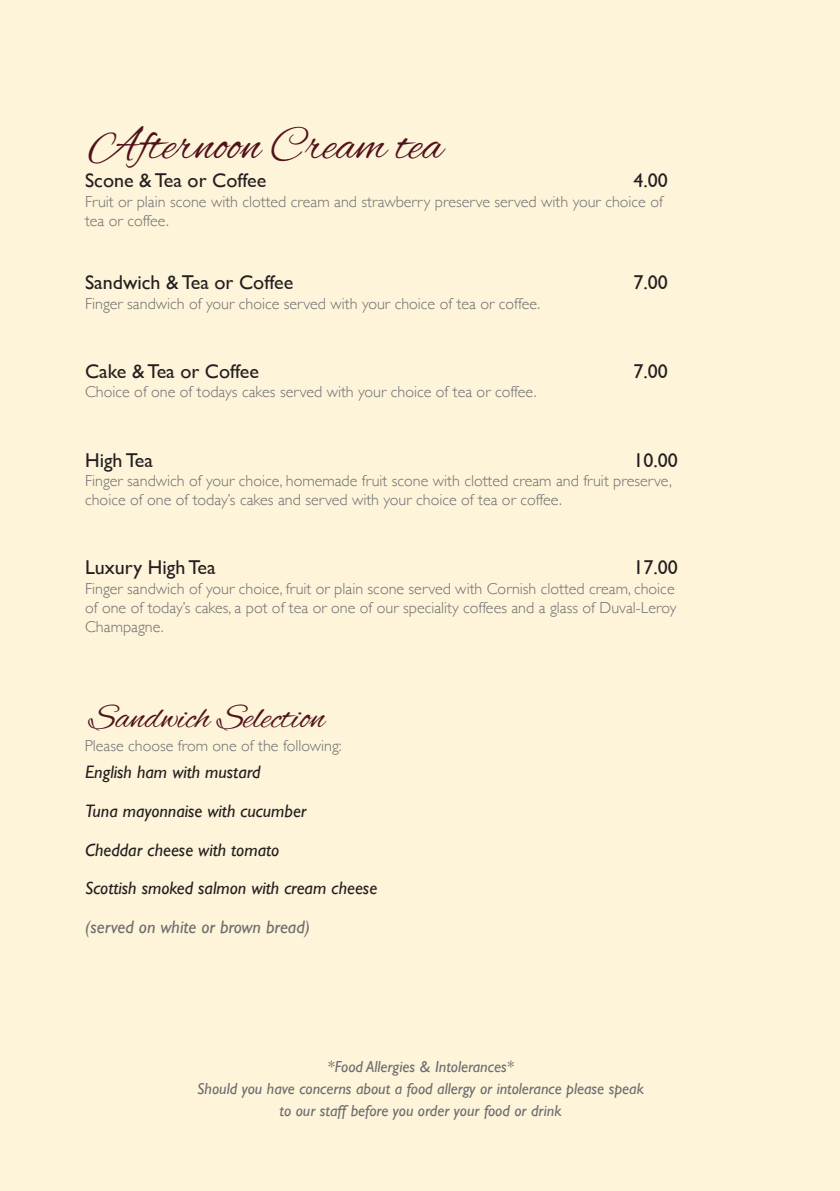
<style>
.page{position:relative;width:840px;height:1191px;background:#fff}
.page>*{position:absolute;margin:0;border:0;box-sizing:border-box;transform-origin:0 0}
.t1{font:48px "Alex Brush";color:#51121c}
.t2{font:36px "Alex Brush";color:#51121c}
.Cocktails{font:20px "Gill Sans";color:#231f20}
.Cocktails-2{font:italic 18px "Gill Sans";color:#231f20}
.Cocktail_List_Ingred{font:italic 18px "Gill Sans";color:#6c6d70}
.Cocktail_List_Ingred-2{font:300 16px/19.2px "Gill Sans";color:#6c6d70}
.Description{font:italic 16px/22px "Gill Sans";color:#6c6d70;text-align:center}
.Description-2{font:300 16px "Gill Sans";color:#6c6d70}
</style>
<div class="page">
<div style="left:0;top:0;width:839px;height:1191px;background:#fef4d9"></div>
<p class="t1" style="left:89px;top:118px;width:355px">Afternoon Cream tea</p>
<p class="Cocktails" style="left:85px;top:169px;width:183px">Scone &amp; Tea or Coffee</p>
<p class="Cocktails" style="left:633px;top:169px;width:36px">4.00</p>
<p class="Cocktail_List_Ingred-2" style="left:85px;top:191px;width:579px">Fruit or plain scone with clotted cream and strawberry preserve served with your choice of tea or coffee.</p>
<p class="Cocktails" style="left:85px;top:271px;width:209px">Sandwich &amp; Tea or Coffee</p>
<p class="Cocktails" style="left:633px;top:271px;width:36px">7.00</p>
<p class="Cocktail_List_Ingred-2" style="left:85px;top:293px;width:456px">Finger sandwich of your choice served with your choice of tea or coffee.</p>
<p class="Cocktails" style="left:85px;top:359px;width:175px">Cake &amp; Tea or Coffee</p>
<p class="Cocktails" style="left:633px;top:359px;width:36px">7.00</p>
<p class="Cocktail_List_Ingred-2" style="left:85px;top:382px;width:452px">Choice of one of todays cakes served with your choice of tea or coffee.</p>
<p class="Cocktails" style="left:85px;top:448px;width:69px">High Tea</p>
<p class="Cocktails" style="left:633px;top:448px;width:46px">10.00</p>
<p class="Cocktail_List_Ingred-2" style="left:85px;top:470px;width:588px">Finger sandwich of your choice, homemade fruit scone with clotted cream and fruit preserve, choice of one of today’s cakes and served with your choice of tea or coffee.</p>
<p class="Cocktails" style="left:85px;top:556px;width:132px">Luxury High Tea</p>
<p class="Cocktails" style="left:633px;top:556px;width:46px">17.00</p>
<p class="Cocktail_List_Ingred-2" style="left:85px;top:578px;width:592px;text-align:justify">Finger sandwich of your choice, fruit or plain scone served with Cornish clotted cream, choice of one of today’s cakes, a pot of tea or one of our speciality coffees and a glass of Duval-Leroy Champagne.</p>
<p class="t2" style="left:89px;top:698px;width:238px">Sandwich Selection</p>
<p class="Description-2" style="left:85px;top:733px;width:258px">Please choose from one of the following:</p>
<p class="Cocktails-2" style="left:85px;top:762px;width:177px">English ham with mustard</p>
<p class="Cocktails-2" style="left:85px;top:800px;width:223px">Tuna mayonnaise with cucumber</p>
<p class="Cocktails-2" style="left:85px;top:839px;width:195px">Cheddar cheese with tomato</p>
<p class="Cocktails-2" style="left:85px;top:878px;width:293px">Scottish smoked salmon with cream cheese</p>
<p class="Cocktail_List_Ingred" style="left:85px;top:916px;width:226px">(served on white or brown bread)</p>
<p class="Description" style="left:197px;top:1055px;width:448px">*Food Allergies &amp; Intolerances*<br>Should you have concerns about a food allergy or intolerance please speak to our staff before you order your food or drink</p>
</div>
